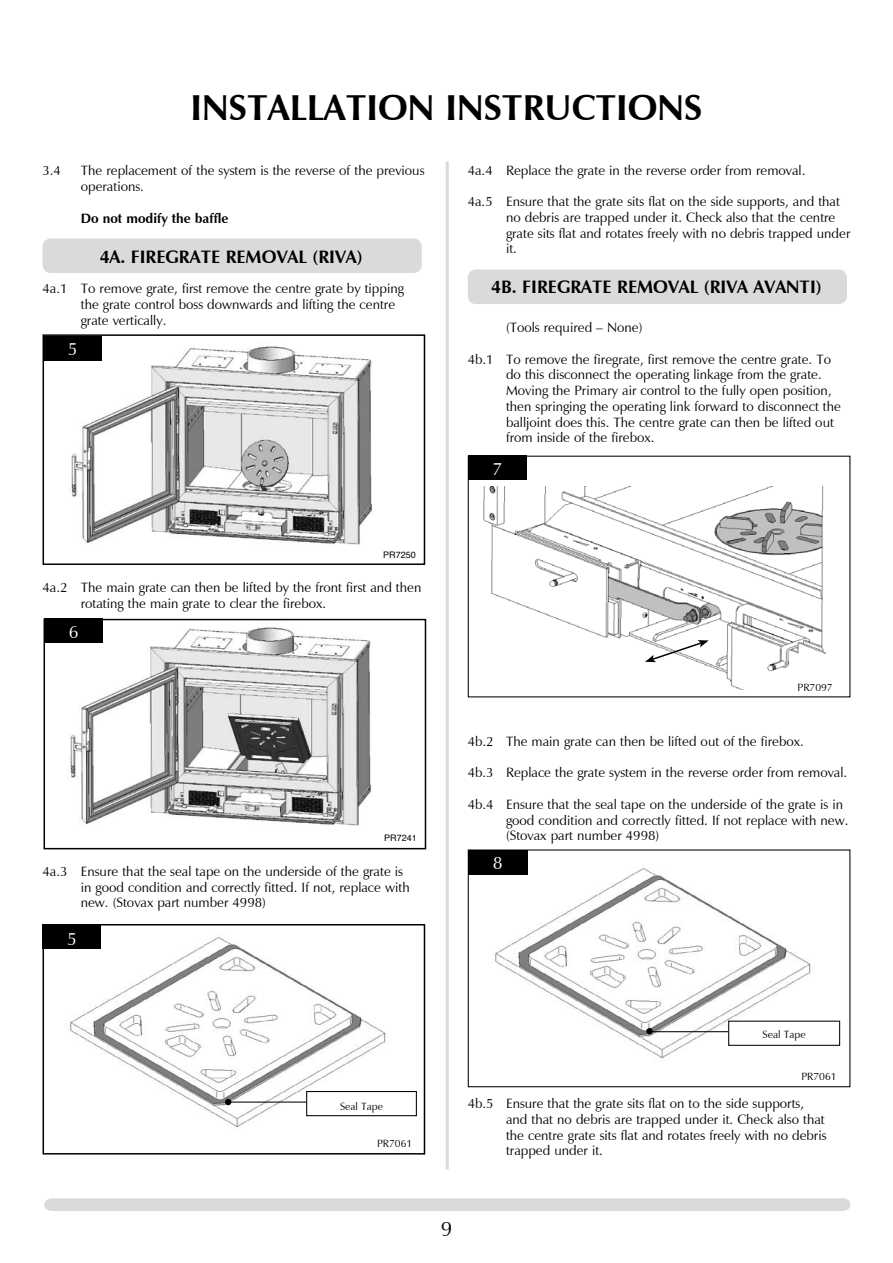
<style>
.page{position:relative;width:893px;height:1263px;background:#fff}
.page>*{position:absolute;margin:0;border:0;box-sizing:border-box;transform-origin:0 0}
.t1{font:700 36px "Zapf Humanist 601 BT";color:#000}
.t2{font:700 18px "Zapf Humanist 601 BT";color:#000}
.t3{font:18px "Zapf Humanist 601 BT";color:#fff}
.t4{font:13.5px/15.8px "Zapf Humanist 601 BT";color:#000}
.t5{font:700 13.5px "Zapf Humanist 601 BT";color:#000}
.t6{font:10.5px "Zapf Humanist 601 BT";color:#000}
.t7{font:9px "Helvetica";color:#000}
</style>
<div class="page">
<svg style="left:44px;top:1198px;width:806px;height:13px;background:#d9dadb"></svg>
<div style="left:43px;top:238px;width:379px;height:35px;background:#d9dadb;border-radius:9px"></div>
<div style="left:468px;top:269px;width:379px;height:35px;background:#d9dadb;border-radius:9px"></div>
<hr style="left:446px;top:162px;width:3px;height:1007px;background:#d9dadb">
<img style="left:483px;top:486px;width:342px;height:203px">
<div style="left:468px;top:456px;width:59px;height:24px;background:#000"></div>
<img style="left:46px;top:346px;width:327px;height:199px">
<div style="left:43px;top:334px;width:382px;height:231px;border:2px solid #000"></div>
<div style="left:43px;top:336px;width:59px;height:24px;background:#000"></div>
<img style="left:70px;top:627px;width:302px;height:199px">
<div style="left:44px;top:619px;width:382px;height:230px;border:2px solid #000"></div>
<div style="left:44px;top:619px;width:59px;height:24px;background:#000"></div>
<img style="left:70px;top:936px;width:319px;height:192px">
<div style="left:43px;top:924px;width:382px;height:230px;border:2px solid #000"></div>
<div style="left:43px;top:924px;width:58px;height:25px;background:#000"></div>
<div style="left:307px;top:1091px;width:109px;height:25px;background:#fff"></div>
<div style="left:306px;top:1091px;width:111px;height:25px;border:1px solid #000"></div>
<hr style="left:228px;top:1101px;width:78px;height:1px;background:#000">
<svg style="left:645px;top:640px;width:64px;height:22px"></svg>
<img style="left:495px;top:859px;width:319px;height:200px">
<div style="left:468px;top:849px;width:382px;height:238px;border:1px solid #000"></div>
<div style="left:468px;top:850px;width:59px;height:25px;background:#000"></div>
<div style="left:729px;top:1021px;width:111px;height:24px;background:#fff"></div>
<div style="left:728px;top:1021px;width:112px;height:25px;border:1px solid #000"></div>
<hr style="left:649px;top:1031px;width:79px;height:1px;background:#000">
<svg style="left:225px;top:1099px;width:6px;height:6px"></svg>
<div style="left:646px;top:1028px;width:7px;height:6px;background:#000;border-radius:50%"></div>
<h1 class="t1" style="left:191px;top:85px;width:513px">INSTALLATION INSTRUCTIONS</h1>
<p class="t4" style="left:43px;top:162px;width:20px">3.4</p>
<p class="t4" style="left:81px;top:162px;width:345px;line-height:16.2px">The replacement of the system is the reverse of the previous operations.</p>
<p class="t5" style="left:81px;top:210px;width:149px">DO NOT MODIFY THE BAFFLE</p>
<h2 class="t2" style="left:100px;top:246px;width:229px">4A. FIREGRATE REMOVAL (RIVA</h2>
<h2 class="t2" style="left:357px;top:246px;width:7px">)</h2>
<p class="t4" style="left:81px;top:280px;width:325px;text-indent:-38px">4a.1 To remove grate, first remove the centre grate by tipping the grate control boss downwards and lifting the centre grate vertically.</p>
<h2 class="t3" style="left:68px;top:337px;width:11px">5</h2>
<p class="t7" style="left:383px;top:547px;width:34px">PR7250</p>
<p class="t4" style="left:43px;top:580px;width:22px">4a.2</p>
<p class="t4" style="left:81px;top:580px;width:342px">The main grate can then be lifted by the front first and then rotating the main grate to clear the firebox.</p>
<h2 class="t3" style="left:69px;top:620px;width:11px">6</h2>
<p class="t7" style="left:384px;top:830px;width:34px">PR7241</p>
<p class="t4" style="left:81px;top:863px;width:330px;text-indent:-38px">4a.3 Ensure that the seal tape on the underside of the grate is in good condition and correctly fitted. If not, replace with new. (Stovax part number 4998)</p>
<h2 class="t3" style="left:67px;top:927px;width:11px">5</h2>
<p class="t6" style="left:340px;top:1099px;width:45px">Seal Tape</p>
<p class="t6" style="left:377px;top:1136px;width:37px">PR7061</p>
<p class="t4" style="left:468px;top:162px;width:339px">4a.4 Replace the grate in the reverse order from removal.</p>
<p class="t4" style="left:506px;top:194px;width:346px;text-indent:-38px">4a.5 Ensure that the grate sits flat on the side supports, and that no debris are trapped under it. Check also that the centre grate sits flat and rotates freely with no debris trapped under it.</p>
<h2 class="t2" style="left:491px;top:275px;width:229px">4B. FIREGRATE REMOVAL (RIVA</h2>
<h2 class="t2" style="left:754px;top:275px;width:12px">AVANTI</h2>
<h2 class="t2" style="left:816px;top:275px;width:7px">)</h2>
<p class="t4" style="left:506px;top:320px;width:138px">(Tools required – None)</p>
<p class="t4" style="left:506px;top:351px;width:337px;text-indent:-38px">4b.1 To remove the firegrate, first remove the centre grate. To do this disconnect the operating linkage from the grate.<br>Moving the Primary air control to the fully open position, then springing the operating link forward to disconnect the balljoint does this. The centre grate can then be lifted out from inside of the firebox.</p>
<h2 class="t3" style="left:492px;top:457px;width:11px">7</h2>
<p class="t6" style="left:798px;top:680px;width:37px">PR7097</p>
<p class="t4" style="left:468px;top:733px;width:338px">4b.2 The main grate can then be lifted out of the firebox.</p>
<p class="t4" style="left:468px;top:765px;width:381px">4b.3 Replace the grate system in the reverse order from removal.</p>
<p class="t4" style="left:506px;top:796px;width:344px;text-indent:-38px">4b.4 Ensure that the seal tape on the underside of the grate is in good condition and correctly fitted. If not replace with new. (Stovax part number 4998)</p>
<h2 class="t3" style="left:493px;top:852px;width:11px">8</h2>
<p class="t6" style="left:763px;top:1028px;width:45px">Seal Tape</p>
<p class="t6" style="left:801px;top:1070px;width:37px">PR7061</p>
<p class="t4" style="left:506px;top:1096px;width:322px;text-indent:-38px">4b.5 Ensure that the grate sits flat on to the side supports, and that no debris are trapped under it. Check also that the centre grate sits flat and rotates freely with no debris trapped under it.</p>
</div>
